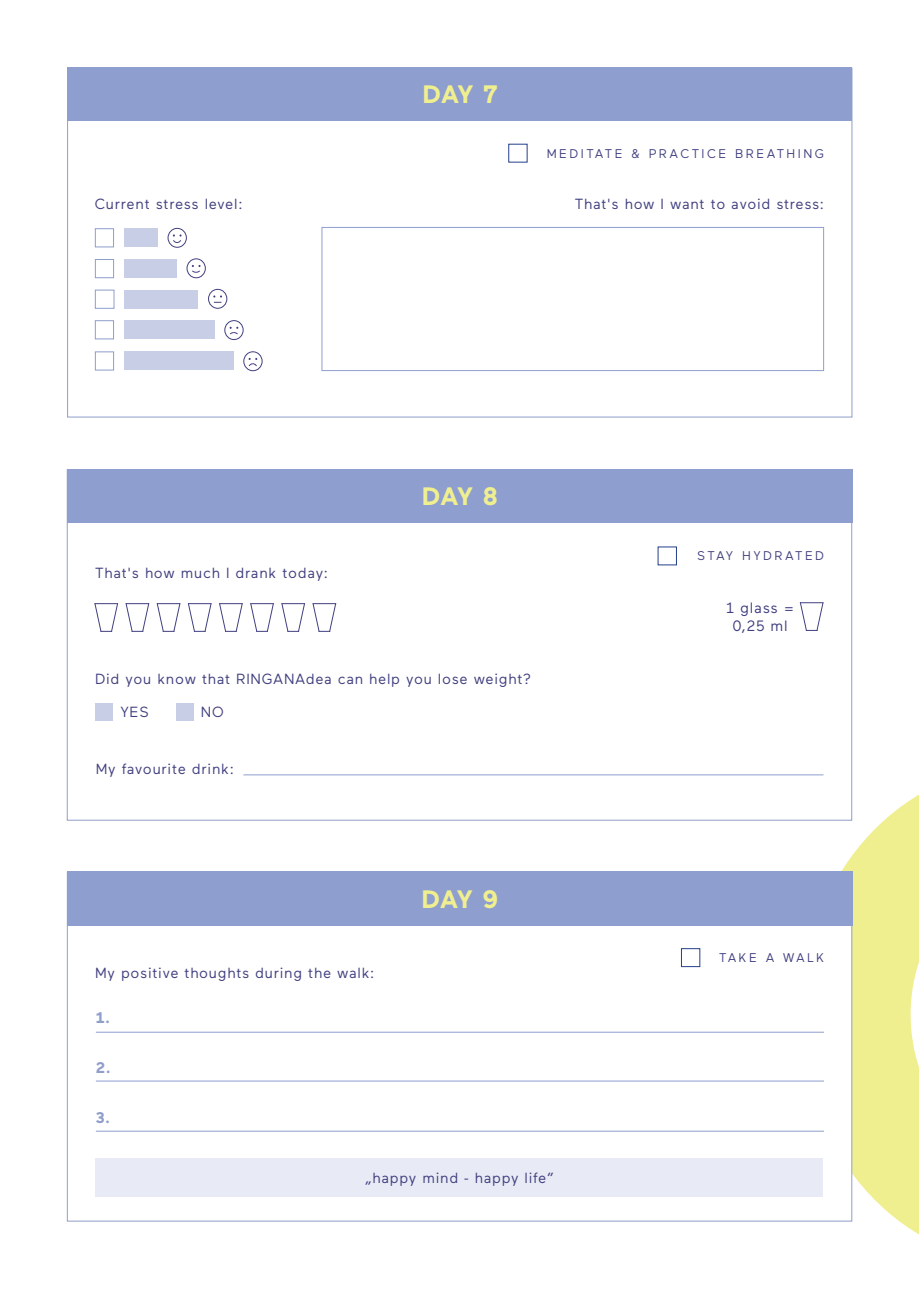
<style>
.page{position:relative;width:919px;height:1289px;background:#fff}
.page>*{position:absolute;margin:0;border:0;box-sizing:border-box;transform-origin:0 0}
.t1{font:700 25.2px "Maax";letter-spacing:-.025em;color:#f0ef90}
.t2{font:700 15.45px "Maax";color:#8f9ecb}
.t3{font:15px/18px "Maax";letter-spacing:.05em;color:#403f7f;text-align:center}
.t4{font:14.7px "Maax";letter-spacing:.05em;color:#403f7f}
.t5{font:12.6px "Maax";letter-spacing:.2em;color:#403f7f}
</style>
<div class="page">
<svg style="left:801px;top:766px;width:117px;height:468px"></svg>
<div style="left:67px;top:469px;width:785px;height:351px;background:#fff;border:1px solid #909ec9"></div>
<svg style="left:94px;top:603px;width:25px;height:29px"></svg>
<svg style="left:125px;top:603px;width:25px;height:29px"></svg>
<svg style="left:156px;top:603px;width:25px;height:29px"></svg>
<svg style="left:188px;top:603px;width:24px;height:29px"></svg>
<svg style="left:219px;top:603px;width:24px;height:29px"></svg>
<svg style="left:250px;top:603px;width:24px;height:29px"></svg>
<svg style="left:281px;top:603px;width:24px;height:29px"></svg>
<svg style="left:312px;top:603px;width:25px;height:29px"></svg>
<svg style="left:799px;top:602px;width:25px;height:29px"></svg>
<div style="left:67px;top:68px;width:785px;height:349px;background:#fff;border:1px solid #909ec9"></div>
<div style="left:67px;top:67px;width:784px;height:53px;background:#8e9ecf"></div>
<div style="left:67px;top:469px;width:785px;height:54px;background:#8e9ecf"></div>
<div style="left:67px;top:871px;width:785px;height:350px;background:#fff;border:1px solid #909ec9"></div>
<div style="left:67px;top:871px;width:785px;height:54px;background:#8e9ecf"></div>
<div style="left:95px;top:290px;width:19px;height:19px;border:1px solid #8f9ecb"></div>
<div style="left:125px;top:290px;width:73px;height:18px;background:#c7cee5"></div>
<div style="left:208px;top:289px;width:19px;height:19px;border:1px solid #403f7f;border-radius:50%"></div>
<svg style="left:213px;top:295px;width:9px;height:8px"></svg>
<div style="left:95px;top:228px;width:19px;height:19px;border:1px solid #8f9ecb"></div>
<div style="left:124px;top:228px;width:34px;height:19px;background:#c7cee5"></div>
<div style="left:168px;top:228px;width:19px;height:19px;border:1px solid #403f7f;border-radius:50%"></div>
<svg style="left:173px;top:234px;width:8px;height:9px"></svg>
<div style="left:95px;top:351px;width:19px;height:19px;border:1px solid #8f9ecb"></div>
<div style="left:124px;top:351px;width:109px;height:19px;background:#c7cee5"></div>
<div style="left:243px;top:351px;width:19px;height:20px;border:1px solid #403f7f;border-radius:50%"></div>
<svg style="left:248px;top:358px;width:9px;height:8px"></svg>
<div style="left:95px;top:320px;width:19px;height:19px;border:1px solid #8f9ecb"></div>
<div style="left:124px;top:320px;width:90px;height:19px;background:#c7cee5"></div>
<div style="left:224px;top:320px;width:19px;height:20px;border:1px solid #403f7f;border-radius:50%"></div>
<svg style="left:229px;top:327px;width:9px;height:7px"></svg>
<div style="left:95px;top:259px;width:19px;height:19px;border:1px solid #8f9ecb"></div>
<div style="left:124px;top:259px;width:52px;height:19px;background:#c7cee5"></div>
<div style="left:187px;top:258px;width:19px;height:20px;border:1px solid #403f7f;border-radius:50%"></div>
<svg style="left:192px;top:265px;width:8px;height:8px"></svg>
<div style="left:321px;top:227px;width:503px;height:144px;background:#fff;border:1px solid #8e9ecf"></div>
<div style="left:95px;top:702px;width:18px;height:18px;background:#c7cee5"></div>
<div style="left:176px;top:702px;width:17px;height:18px;background:#c7cee5"></div>
<hr style="left:243px;top:774px;width:580px;height:1px;background:#8e9ecf">
<div style="left:508px;top:144px;width:19px;height:18px;border:1px solid #24408a"></div>
<div style="left:681px;top:948px;width:19px;height:18px;border:1px solid #24408a"></div>
<hr style="left:96px;top:1031px;width:728px;height:1px;background:#8e9ecf">
<hr style="left:96px;top:1080px;width:728px;height:1px;background:#8e9ecf">
<hr style="left:96px;top:1130px;width:728px;height:1px;background:#8e9ecf">
<div style="left:95px;top:1157px;width:727px;height:39px;background:#e8ebf5"></div>
<p class="t4" style="left:95px;top:194px;width:149px">Current stress level:</p>
<h1 class="t1" style="left:422px;top:77px;width:77px">DAY 7</h1>
<p class="t5" style="left:546px;top:145px;width:279px">MEDITATE &amp; PRACTICE BREATHING</p>
<p class="t4" style="left:574px;top:194px;width:251px">That's how I want to avoid stress:</p>
<p class="t4" style="left:95px;top:563px;width:234px">That's how much I drank today:</p>
<h1 class="t1" style="left:422px;top:480px;width:77px">DAY 8</h1>
<p class="t4" style="left:95px;top:669px;width:437px">Did you know that RINGANAdea can help you lose weight?</p>
<p class="t4" style="left:120px;top:702px;width:30px">YES</p>
<p class="t4" style="left:201px;top:702px;width:24px">NO</p>
<p class="t4" style="left:96px;top:759px;width:140px">My favourite drink:</p>
<p class="t4" style="left:95px;top:963px;width:281px">My positive thoughts during the walk:</p>
<p class="t2" style="left:96px;top:1007px;width:15px">1.</p>
<p class="t2" style="left:96px;top:1057px;width:16px">2.</p>
<p class="t2" style="left:96px;top:1107px;width:15px">3.</p>
<h1 class="t1" style="left:421px;top:882px;width:78px">DAY 9</h1>
<p class="t5" style="left:697px;top:547px;width:128px">STAY HYDRATED</p>
<p class="t3" style="left:726px;top:598px;width:69px">1 glass =<br>0,25 ml</p>
<p class="t5" style="left:719px;top:949px;width:107px">TAKE A WALK</p>
<p class="t4" style="left:365px;top:1168px;width:190px">„happy mind - happy life”</p>
</div>
